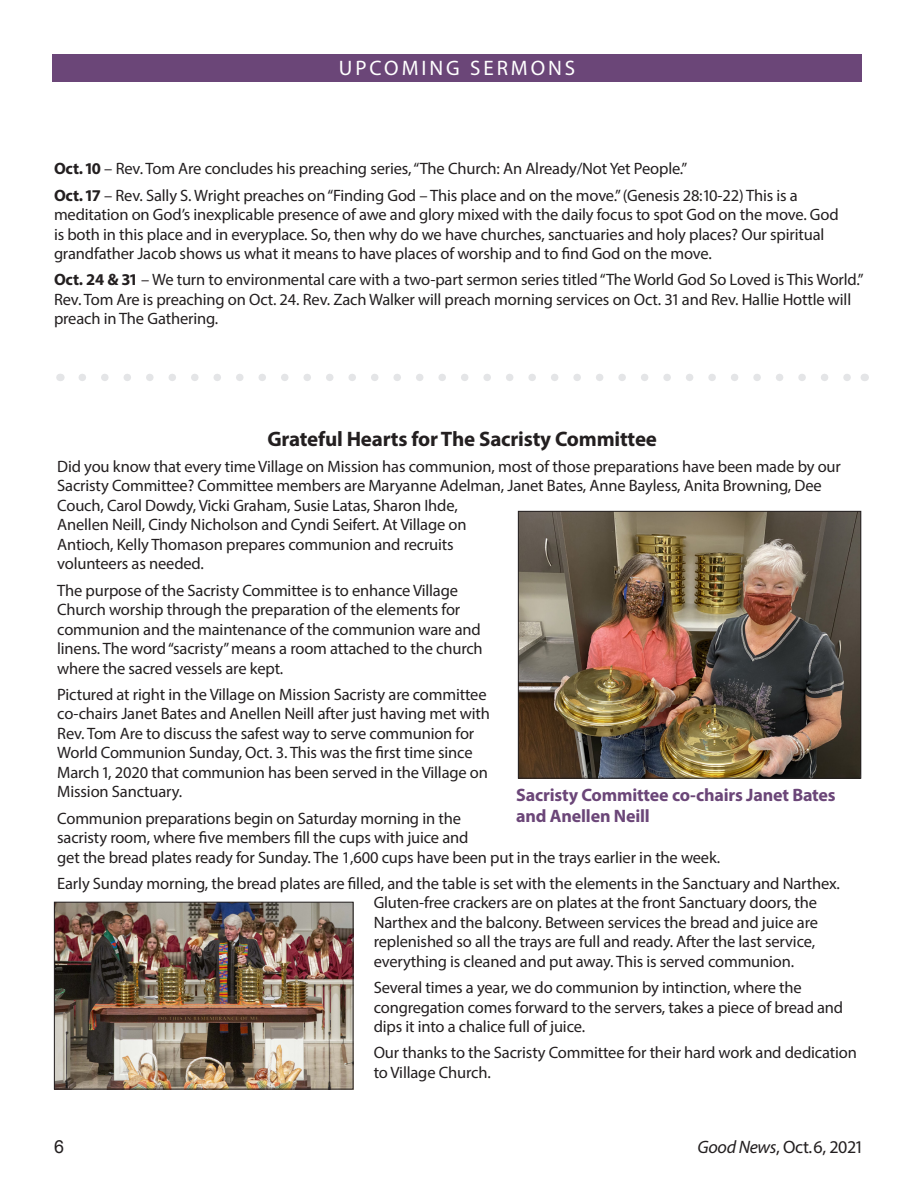
<style>
.page{position:relative;width:918px;height:1188px;background:#fff}
.page>*{position:absolute;margin:0;border:0;box-sizing:border-box;transform-origin:0 0}
.t1{font:700 21px "Myriad Pro";letter-spacing:-.01em;color:#231f20}
.t2{font:21px "Myriad Pro";letter-spacing:.14em;color:#fff}
.t3{font:700 18px/21px "Myriad Pro";letter-spacing:-.01em;color:#6b4678}
.Body_text{font:18px "Myriad Pro";letter-spacing:-.02em;color:#231f20}
.t4{font:18px "Arial";color:#231f20}
.t5{font:16.5px/19.5px "Myriad Pro";letter-spacing:-.01em;color:#231f20}
.s1{font-weight:700}
.s2{font-style:italic}
</style>
<div class="page">
<div style="left:52px;top:54px;width:810px;height:28px;background:#6b4678"></div>
<img style="left:520px;top:513px;width:339px;height:264px">
<div style="left:518px;top:511px;width:343px;height:268px;border:1px solid #231f20"></div>
<svg style="left:82px;top:374px;width:769px;height:7px"></svg>
<img style="left:56px;top:904px;width:295px;height:183px">
<div style="left:54px;top:902px;width:299px;height:187px;border:1px solid #231f20"></div>
<p class="t2" style="left:339px;top:55px;width:238px">UPCOMING SERMONS</p>
<p class="t5" style="left:54px;top:159px;width:635px"><span class="s1">Oct. 10</span> – Rev. Tom Are concludes his preaching series, “The Church: An Already/Not Yet People.”</p>
<p class="t5" style="left:54px;top:185px;width:786px"><span class="s1">Oct. 17</span> – Rev. Sally S. Wright preaches on “Finding God – This place and on the move.” (Genesis 28:10-22) This is a meditation on God’s inexplicable presence of awe and glory mixed with the daily focus to spot God on the move. God is both in this place and in everyplace. So, then why do we have churches, sanctuaries and holy places? Our spiritual grandfather Jacob shows us what it means to have places of worship and to find God on the move.</p>
<p class="t5" style="left:54px;top:270px;width:811px"><span class="s1">Oct. 24 &amp; 31</span> – We turn to environmental care with a two-part sermon series titled “The World God So Loved is This World.”<br>Rev. Tom Are is preaching on Oct. 24. Rev. Zach Walker will preach morning services on Oct. 31 and Rev. Hallie Hottle will preach in The Gathering.</p>
<p class="t1" style="left:267px;top:425px;width:391px">Grateful Hearts for The Sacristy Committee</p>
<p class="t5" style="left:57px;top:456px;width:785px">Did you know that every time Village on Mission has communion, most of those preparations have been made by our Sacristy Committee? Committee members are Maryanne Adelman, Janet Bates, Anne Bayless, Anita Browning, Dee Couch, Carol Dowdy, Vicki Graham, Susie Latas, Sharon Ihde,<br>Anellen Neill, Cindy Nicholson and Cyndi Seifert. At Village on<br>Antioch, Kelly Thomason prepares communion and recruits<br>volunteers as needed.</p>
<p class="t5" style="left:57px;top:580px;width:427px">The purpose of the Sacristy Committee is to enhance Village Church worship through the preparation of the elements for communion and the maintenance of the communion ware and linens. The word “sacristy” means a room attached to the church where the sacred vessels are kept.</p>
<p class="t5" style="left:57px;top:684px;width:434px">Pictured at right in the Village on Mission Sacristy are committee co-chairs Janet Bates and Anellen Neill after just having met with Rev. Tom Are to discuss the safest way to serve communion for World Communion Sunday, Oct. 3. This was the first time since March 1, 2020 that communion has been served in the Village on Mission Sanctuary.</p>
<p class="t5" style="left:57px;top:808px;width:665px">Communion preparations begin on Saturday morning in the<br>sacristy room, where five members fill the cups with juice and<br>get the bread plates ready for Sunday. The 1,600 cups have been put in the trays earlier in the week.</p>
<p class="t5" style="left:374px;top:873px;width:468px;text-indent:-316px">Early Sunday morning, the bread plates are filled, and the table is set with the elements in the Sanctuary and Narthex.<br>Gluten-free crackers are on plates at the front Sanctuary doors, the Narthex and the balcony. Between services the bread and juice are replenished so all the trays are full and ready. After the last service, everything is cleaned and put away. This is served communion.</p>
<p class="t5" style="left:374px;top:978px;width:471px">Several times a year, we do communion by intinction, where the congregation comes forward to the servers, takes a piece of bread and dips it into a chalice full of juice.</p>
<p class="t5" style="left:374px;top:1043px;width:485px">Our thanks to the Sacristy Committee for their hard work and dedication to Village Church.</p>
<p class="t3" style="left:516px;top:784px;width:321px">Sacristy Committee co-chairs Janet Bates and Anellen Neill</p>
<p class="t4" style="left:54px;top:1135px;width:12px">6</p>
<p class="Body_text" style="left:698px;top:1136px;width:168px"><span class="s2">Good News</span>, Oct. 6, 2021</p>
</div>
